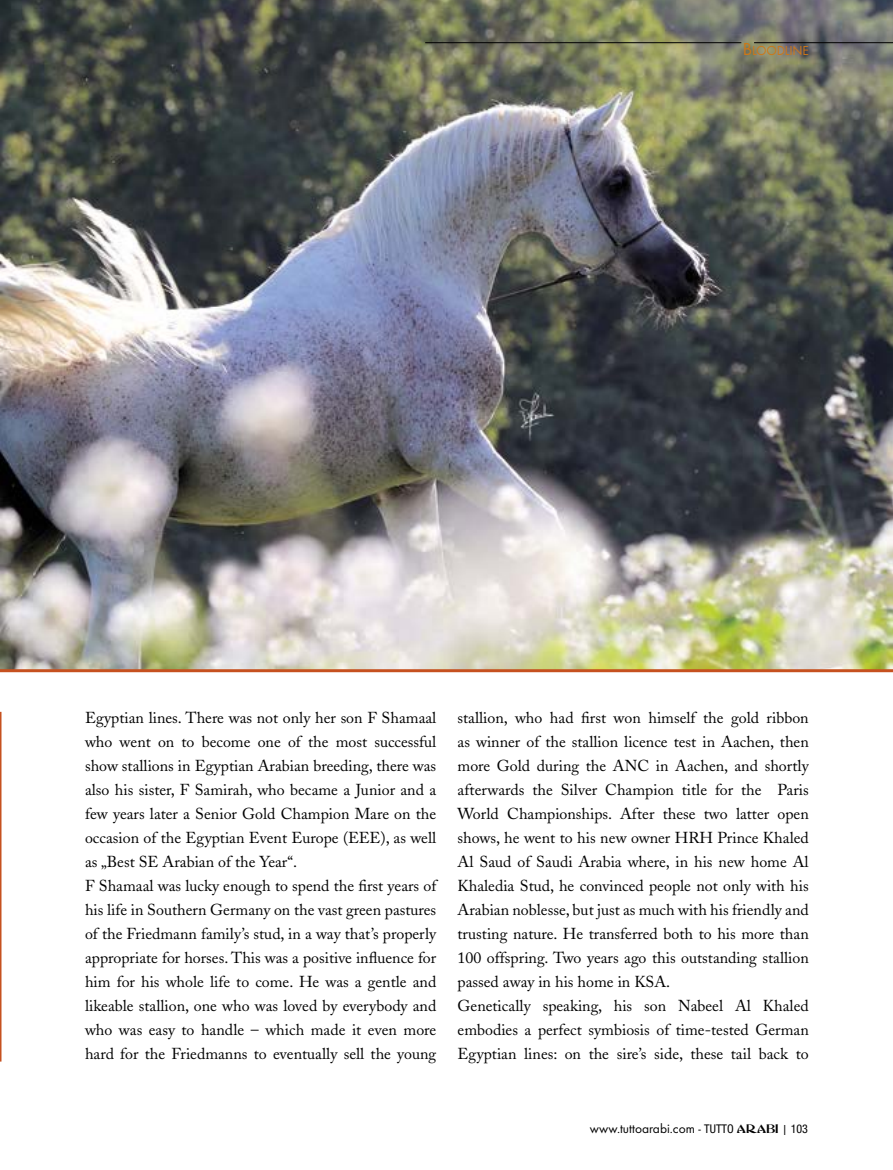
<style>
.page{position:relative;width:893px;height:1170px;background:#fff}
.page>*{position:absolute;margin:0;border:0;box-sizing:border-box;transform-origin:0 0}
.t1{font:15.75px/24px "Adobe Caslon";color:#000}
.t2{font:13.5px "Futura T";color:#000}
.t3{font:13.5px "Futura T";letter-spacing:-.015em;color:#ce7717}
.s1{font-size:18px}
.s2{font-family:"Helvetica Neue";font-stretch:condensed;font-size:12px}
.s3{font-family:"Abbess";font-size:12px}
.s4{font-size:12px}
</style>
<div class="page">
<img style="left:0;top:0;width:893px;height:669px">
<hr style="left:0;top:669px;width:893px;height:3px;background:#c6511f">
<svg style="left:0;top:711px;width:2px;height:350px"></svg>
<hr style="left:754px;top:42px;width:139px;height:1px;background:#000">
<hr style="left:425px;top:42px;width:316px;height:1px;background:#000">
<p class="t3" style="left:743px;top:43px;width:67px"><span class="s1">B</span>LOODLINE</p>
<p class="t1" style="left:85px;top:705px;width:353px">Egyptian lines. There was not only her son F Shamaal who went on to become one of the most successful show stallions in Egyptian Arabian breeding, there was also his sister, F Samirah, who became a Junior and a few years later a Senior Gold Champion Mare on the occasion of the Egyptian Event Europe (EEE), as well as „Best SE Arabian of the Year“.<br>F Shamaal was lucky enough to spend the first years of his life in Southern Germany on the vast green pastures of the Friedmann family’s stud, in a way that’s properly appropriate for horses. This was a positive influence for him for his whole life to come. He was a gentle and likeable stallion, one who was loved by everybody and who was easy to handle – which made it even more hard for the Friedmanns to eventually sell the young</p>
<p class="t1" style="left:458px;top:705px;width:353px">stallion, who had first won himself the gold ribbon as winner of the stallion licence test in Aachen, then more Gold during the ANC in Aachen, and shortly afterwards the Silver Champion title for the Paris World Championships. After these two latter open shows, he went to his new owner HRH Prince Khaled Al Saud of Saudi Arabia where, in his new home Al Khaledia Stud, he convinced people not only with his Arabian noblesse, but just as much with his friendly and trusting nature. He transferred both to his more than 100 offspring. Two years ago this outstanding stallion passed away in his home in KSA.<br>Genetically speaking, his son Nabeel Al Khaled embodies a perfect symbiosis of time-tested German Egyptian lines: on the sire’s side, these tail back to</p>
<p class="t2" style="left:590px;top:1120px;width:219px">www.tuttoarabi.com - <span class="s2">TUTTO</span> <span class="s3">ARABI</span> <span class="s4">|</span> <span class="s2">103</span></p>
</div>
